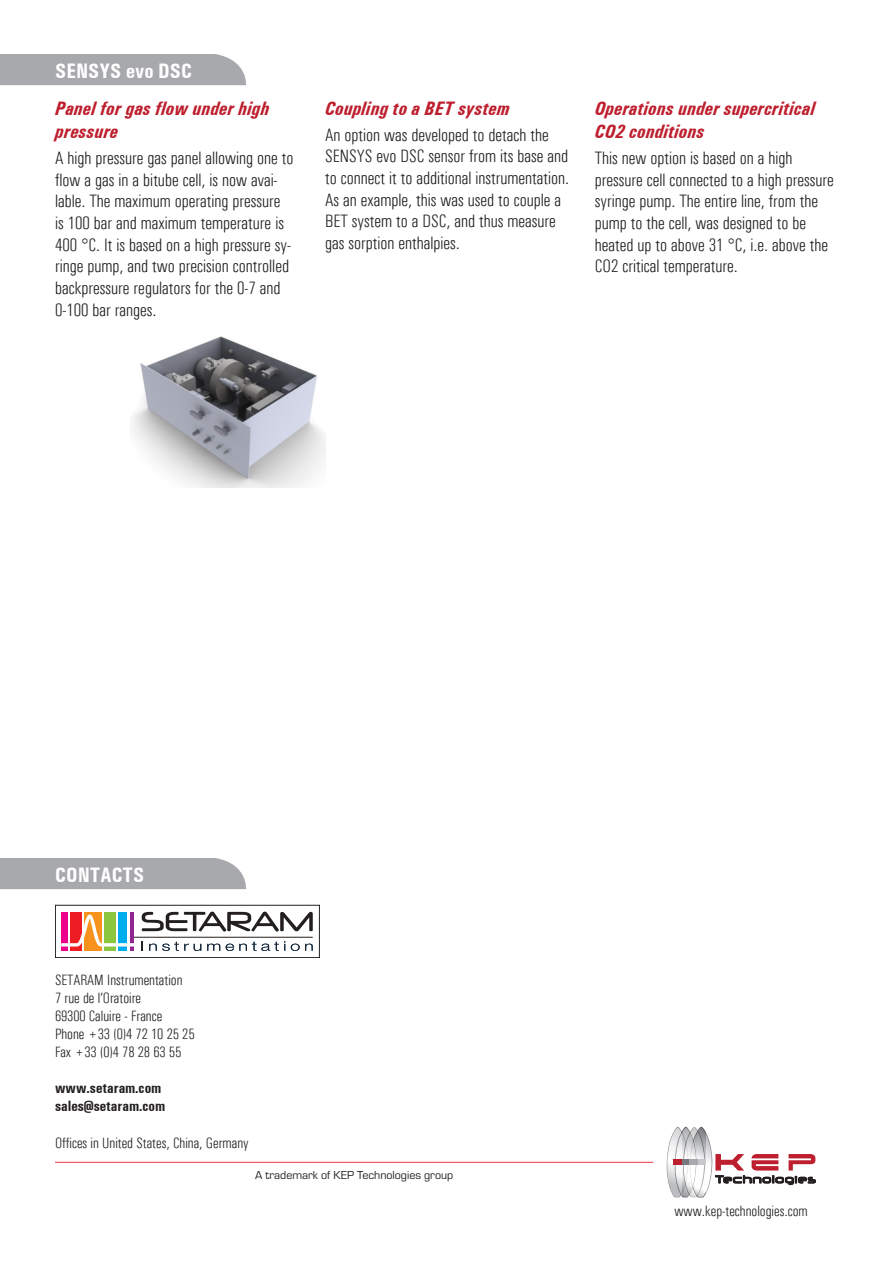
<style>
.page{position:relative;width:893px;height:1263px;background:#fff}
.page>*{position:absolute;margin:0;border:0;box-sizing:border-box;transform-origin:0 0}
.t1{font:700 condensed 21px "Univers";color:#fff}
.t2{font:italic 700 condensed 19.5px/23.4px "Univers";color:#be1f2e}
.t3{font:300 condensed 18px/21.6px "Univers";color:#231f20}
.t4{font:300 condensed 15px/18px "Univers";color:#231f20}
.t5{font:700 condensed 15px/18px "Univers";color:#231f20}
.t6{font:12px "Eurostile";color:#231f20}
</style>
<div class="page">
<img style="left:682px;top:1127px;width:22px;height:71px">
<svg style="left:666px;top:1128px;width:150px;height:69px"></svg>
<hr style="left:55px;top:1162px;width:598px;height:1px;background:#eb3342">
<div style="left:55px;top:905px;width:265px;height:53px;border:1px solid #231f20"></div>
<hr style="left:133px;top:937px;width:180px;height:1px;background:#231f20">
<svg style="left:118px;top:912px;width:9px;height:38px"></svg>
<svg style="left:104px;top:912px;width:11px;height:38px"></svg>
<div style="left:84px;top:912px;width:18px;height:38px;background:#f7931d"></div>
<svg style="left:71px;top:912px;width:11px;height:38px"></svg>
<svg style="left:62px;top:912px;width:6px;height:38px"></svg>
<svg style="left:130px;top:912px;width:4px;height:38px"></svg>
<svg style="left:149px;top:942px;width:52px;height:9px"></svg>
<svg style="left:207px;top:944px;width:13px;height:7px"></svg>
<svg style="left:226px;top:941px;width:59px;height:10px"></svg>
<svg style="left:291px;top:944px;width:22px;height:7px"></svg>
<svg style="left:142px;top:912px;width:171px;height:19px"></svg>
<svg style="left:61px;top:914px;width:75px;height:32px"></svg>
<div style="left:0;top:858px;width:247px;height:31px;background:#a8a9ad"></div>
<div style="left:0;top:54px;width:247px;height:31px;background:#a8a9ad"></div>
<img style="left:132px;top:336px;width:193px;height:151px">
<p class="t1" style="left:55px;top:59px;width:138px">SENSYS evo DSC</p>
<p class="t2" style="left:55px;top:97px;width:216px">Panel for gas flow under high pressure</p>
<p class="t3" style="left:55px;top:148px;width:240px">A high pressure gas panel allowing one to flow a gas in a bitube cell, is now avai&shy;lable. The maximum operating pressure is 100 bar and maximum temperature is 400 °C. It is based on a high pressure sy&shy;ringe pump, and two precision controlled backpressure regulators for the 0-7 and 0-100 bar ranges.</p>
<p class="t2" style="left:325px;top:97px;width:186px">Coupling to a BET system</p>
<p class="t3" style="left:325px;top:124px;width:246px">An option was developed to detach the SENSYS evo DSC sensor from its base and to connect it to additional instrumentation.<br>As an example, this was used to couple a BET system to a DSC, and thus measure gas sorption enthalpies.</p>
<p class="t2" style="left:595px;top:97px;width:222px">Operations under supercritical<br>CO2 conditions</p>
<p class="t3" style="left:595px;top:148px;width:241px">This new option is based on a high pressure cell connected to a high pressure syringe pump. The entire line, from the pump to the cell, was designed to be heated up to above 31 °C, i.e. above the CO2 critical temperature.</p>
<p class="t1" style="left:55px;top:862px;width:91px">CONTACTS</p>
<p class="t4" style="left:55px;top:971px;width:141px">SETARAM Instrumentation<br>7 rue de l’Oratoire<br>69300 Caluire - France<br>Phone +33 (0)4 72 10 25 25<br>Fax +33 (0)4 78 28 63 55</p>
<p class="t5" style="left:55px;top:1079px;width:112px">www.setaram.com sales@setaram.com</p>
<p class="t4" style="left:55px;top:1133px;width:195px">Offices in United States, China, Germany</p>
<p class="t6" style="left:255px;top:1166px;width:200px">A trademark of KEP Technologies group</p>
<p class="t4" style="left:674px;top:1202px;width:135px">www.kep-technologies.com</p>
</div>
